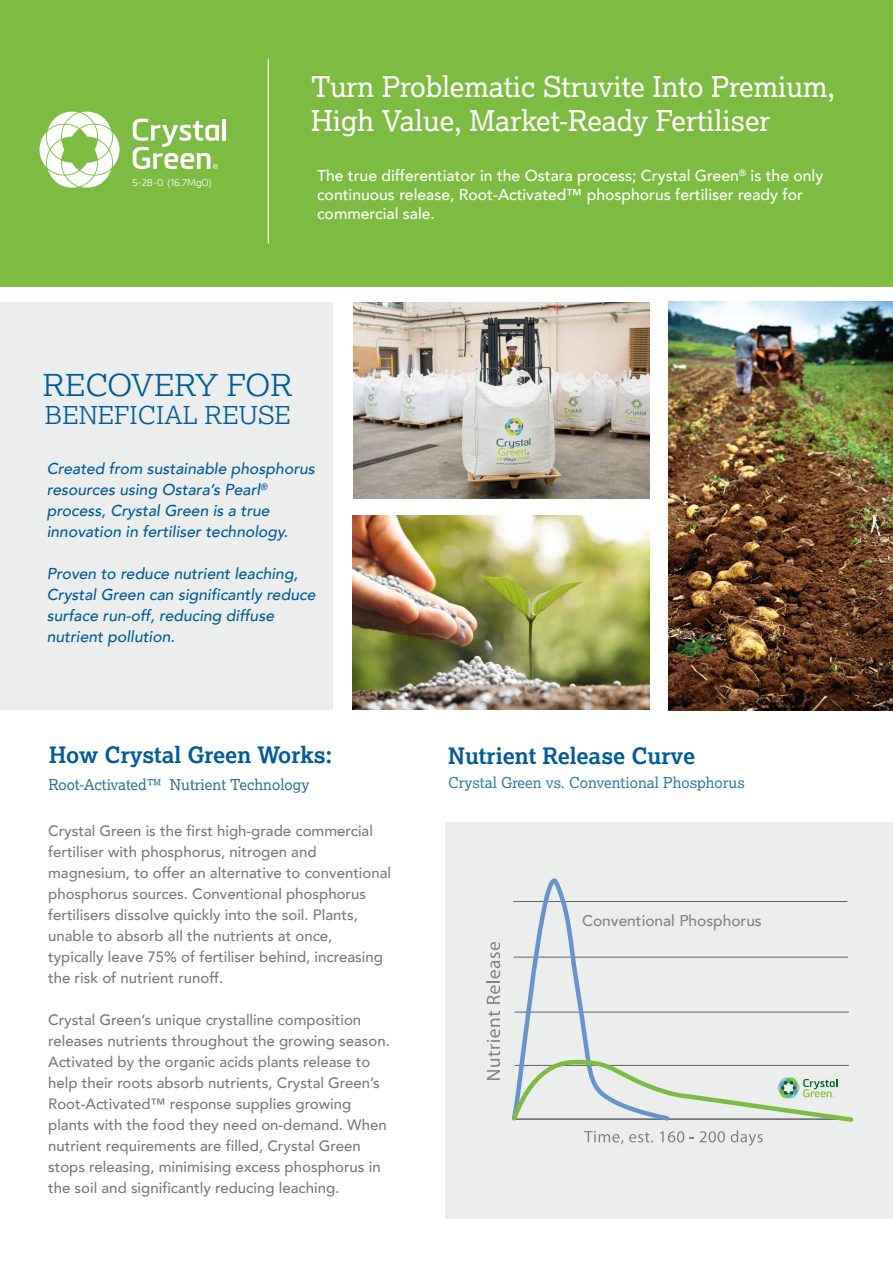
<style>
.page{position:relative;width:893px;height:1263px;background:#fff}
.page>*{position:absolute;margin:0;border:0;box-sizing:border-box;transform-origin:0 0}
.t1{font:300 30.3px "Lexia";color:#005b99;scale:1.08 1}
.t2{font:28.5px/34.2px "Lexia";color:#fff}
.t3{font:300 24.75px "Lexia";color:#005b99;scale:1.05 1}
.t4{font:700 22.5px "Lexia";color:#005b99}
.t5{font:italic 500 15.75px/21px "Avenir";color:#005b99}
.t6{font:500 15.75px/18.9px "Avenir";color:#fff}
.t7{font:500 15.45px "Avenir";color:#818385}
.t8{font:500 15px/21px "Avenir";color:rgb(88 89 91/.8)}
.t9{font:15px "Lexia";color:rgb(0 91 153/.8)}
.t10{font:15px "Lexia";color:rgb(0 78 125/.8)}
.t11{font:300 9.6px "Metronic Pro";color:#fff}
</style>
<div class="page">
<div style="left:0;top:0;width:893px;height:286px;background:#7ebb42"></div>
<hr style="left:268px;top:59px;width:1px;height:184px;background:#fff">
<svg style="left:39px;top:111px;width:81px;height:77px"></svg>
<hr style="left:222px;top:119px;width:4px;height:22px;background:#fff">
<svg style="left:133px;top:119px;width:86px;height:50px"></svg>
<div style="left:445px;top:822px;width:448px;height:396px;background:#eceeee"></div>
<div style="left:0;top:303px;width:333px;height:407px;background:#eceeee"></div>
<svg style="left:487px;top:1011px;width:13px;height:69px"></svg>
<svg style="left:486px;top:942px;width:14px;height:62px"></svg>
<svg style="left:511px;top:878px;width:343px;height:268px"></svg>
<img style="left:352px;top:515px;width:298px;height:195px">
<img style="left:669px;top:302px;width:224px;height:408px">
<img style="left:353px;top:302px;width:297px;height:197px">
<p class="t11" style="left:132px;top:176px;width:81px">5-28-0 (16.7MgO)</p>
<h2 class="t2" style="left:311px;top:68px;width:526px">Turn Problematic Struvite Into Premium,<br>High Value, Market-Ready Fertiliser</h2>
<p class="t6" style="left:317px;top:166px;width:508px">The true differentiator in the Ostara process; Crystal Green<sup>®</sup> is the only continuous release, Root-Activated™ phosphorus fertiliser ready for commercial sale.</p>
<h1 class="t1" style="left:43px;top:366px;width:233px">RECOVERY FOR</h1>
<h3 class="t3" style="left:45px;top:399px;width:236px">BENEFICIAL REUSE</h3>
<p class="t5" style="left:47px;top:458px;width:270px">Created from sustainable phosphorus resources using Ostara’s Pearl<sup>® </sup>process, Crystal Green is a true innovation in fertiliser technology.</p>
<p class="t5" style="left:47px;top:563px;width:270px">Proven to reduce nutrient leaching, Crystal Green can significantly reduce surface run-off, reducing diffuse nutrient pollution.</p>
<h3 class="t4" style="left:49px;top:740px;width:285px">How Crystal Green Works:</h3>
<h3 class="t4" style="left:448px;top:741px;width:248px">Nutrient Release Curve</h3>
<p class="t10" style="left:48px;top:775px;width:262px">Root-Activated™ Nutrient Technology</p>
<p class="t8" style="left:48px;top:819px;width:344px">Crystal Green is the first high-grade commercial fertiliser with phosphorus, nitrogen and magnesium, to offer an alternative to conventional phosphorus sources. Conventional phosphorus fertilisers dissolve quickly into the soil. Plants, unable to absorb all the nutrients at once, typically leave 75% of fertiliser behind, increasing the risk of nutrient runoff.</p>
<p class="t8" style="left:48px;top:1008px;width:343px">Crystal Green’s unique crystalline composition releases nutrients throughout the growing season.<br>Activated by the organic acids plants release to help their roots absorb nutrients, Crystal Green’s Root-Activated™ response supplies growing plants with the food they need on-demand. When nutrient requirements are filled, Crystal Green stops releasing, minimising excess phosphorus in the soil and significantly reducing leaching.</p>
<p class="t9" style="left:448px;top:773px;width:298px">Crystal Green vs. Conventional Phosphorus</p>
<p class="t7" style="left:582px;top:907px;width:181px">Conventional Phosphorus</p>
</div>
